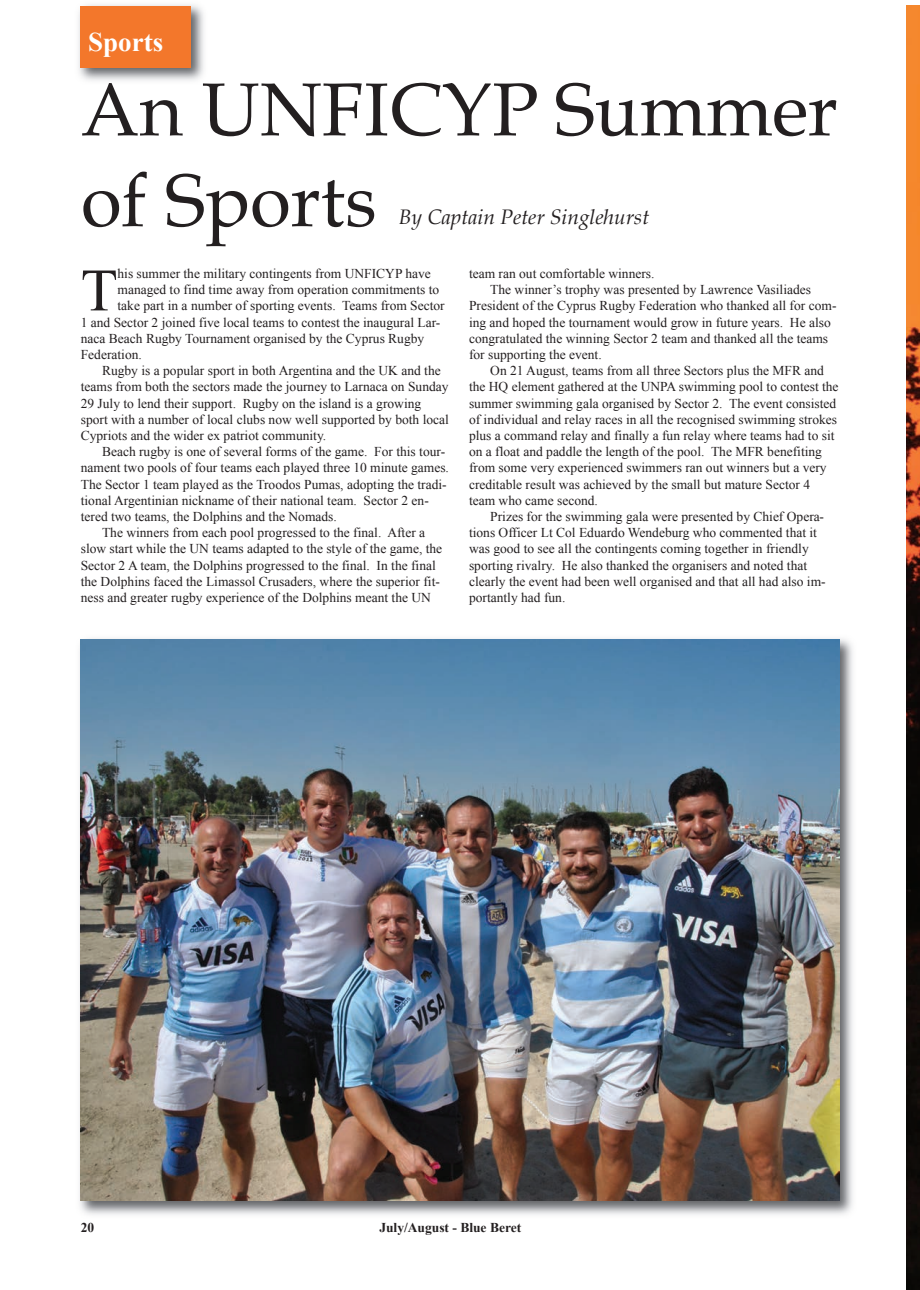
<style>
.page{position:relative;width:920px;height:1290px;background:#fff}
.page>*{position:absolute;margin:0;border:0;box-sizing:border-box;transform-origin:0 0}
.t1{font:75px/90.8px "Book Antiqua";color:#231f20}
.t2{font:60.15px "Times New Roman";color:#231f20}
.t3{font:700 27px "Times New Roman";color:#fff}
.t4{font:italic 21px "Book Antiqua";color:#231f20}
.t5{font:13.5px "Times New Roman";color:#231f20}
.t6{font:700 13.5px "Times New Roman";color:#231f20}
</style>
<div class="page">
<img style="left:906px;top:6px;width:14px;height:1284px">
<img style="left:78px;top:4px;width:126px;height:77px">
<div style="left:81px;top:6px;width:110px;height:61px;background:#f3772b"></div>
<img style="left:79px;top:638px;width:774px;height:577px">
<img style="left:81px;top:640px;width:758px;height:561px">
<h3 class="t3" style="left:88px;top:27px;width:77px">Sports</h3>
<h1 class="t1" style="left:81px;top:66px;width:758px">An UNFICYP Summer of Sports</h1>
<h3 class="t4" style="left:399px;top:204px;width:252px">By Captain Peter Singlehurst</h3>
<h2 class="t2" style="left:81px;top:257px;width:38px">T</h2>
<p class="t5" style="left:118px;top:266px;width:315px">his summer the military contingents from UNFICYP have</p>
<p class="t5" style="left:118px;top:282px;width:323px">managed to find time away from operation commitments to</p>
<p class="t5" style="left:118px;top:298px;width:329px">take part in a number of sporting events. Teams from Sector</p>
<p class="t5" style="left:81px;top:315px;width:361px">1 and Sector 2 joined five local teams to contest the inaugural Lar-</p>
<p class="t5" style="left:81px;top:331px;width:345px">naca Beach Rugby Tournament organised by the Cyprus Rugby</p>
<p class="t5" style="left:81px;top:347px;width:63px">Federation.</p>
<p class="t5" style="left:102px;top:363px;width:340px">Rugby is a popular sport in both Argentina and the UK and the</p>
<p class="t5" style="left:81px;top:379px;width:369px">teams from both the sectors made the journey to Larnaca on Sunday</p>
<p class="t5" style="left:81px;top:396px;width:342px">29 July to lend their support. Rugby on the island is a growing</p>
<p class="t5" style="left:81px;top:412px;width:370px">sport with a number of local clubs now well supported by both local</p>
<p class="t5" style="left:81px;top:428px;width:247px">Cypriots and the wider ex patriot community.</p>
<p class="t5" style="left:102px;top:444px;width:345px">Beach rugby is one of several forms of the game. For this tour-</p>
<p class="t5" style="left:81px;top:460px;width:370px">nament two pools of four teams each played three 10 minute games.</p>
<p class="t5" style="left:81px;top:477px;width:367px">The Sector 1 team played as the Troodos Pumas, adopting the tradi-</p>
<p class="t5" style="left:81px;top:493px;width:350px">tional Argentinian nickname of their national team. Sector 2 en-</p>
<p class="t5" style="left:81px;top:509px;width:258px">tered two teams, the Dolphins and the Nomads.</p>
<p class="t5" style="left:102px;top:525px;width:325px">The winners from each pool progressed to the final. After a</p>
<p class="t5" style="left:81px;top:541px;width:363px">slow start while the UN teams adapted to the style of the game, the</p>
<p class="t5" style="left:81px;top:558px;width:357px">Sector 2 A team, the Dolphins progressed to the final. In the final</p>
<p class="t5" style="left:81px;top:574px;width:361px">the Dolphins faced the Limassol Crusaders, where the superior fit-</p>
<p class="t5" style="left:81px;top:590px;width:352px">ness and greater rugby experience of the Dolphins meant the UN</p>
<p class="t5" style="left:469px;top:266px;width:187px">team ran out comfortable winners.</p>
<p class="t5" style="left:490px;top:282px;width:322px">The winner’s trophy was presented by Lawrence Vasiliades</p>
<p class="t5" style="left:469px;top:298px;width:369px">President of the Cyprus Rugby Federation who thanked all for com-</p>
<p class="t5" style="left:469px;top:315px;width:363px">ing and hoped the tournament would grow in future years. He also</p>
<p class="t5" style="left:469px;top:331px;width:361px">congratulated the winning Sector 2 team and thanked all the teams</p>
<p class="t5" style="left:469px;top:347px;width:134px">for supporting the event.</p>
<p class="t5" style="left:490px;top:363px;width:335px">On 21 August, teams from all three Sectors plus the MFR and</p>
<p class="t5" style="left:469px;top:379px;width:371px">the HQ element gathered at the UNPA swimming pool to contest the</p>
<p class="t5" style="left:469px;top:396px;width:369px">summer swimming gala organised by Sector 2. The event consisted</p>
<p class="t5" style="left:469px;top:412px;width:370px">of individual and relay races in all the recognised swimming strokes</p>
<p class="t5" style="left:469px;top:428px;width:367px">plus a command relay and finally a fun relay where teams had to sit</p>
<p class="t5" style="left:469px;top:444px;width:354px">on a float and paddle the length of the pool. The MFR benefiting</p>
<p class="t5" style="left:469px;top:460px;width:359px">from some very experienced swimmers ran out winners but a very</p>
<p class="t5" style="left:469px;top:477px;width:343px">creditable result was achieved by the small but mature Sector 4</p>
<p class="t5" style="left:469px;top:493px;width:130px">team who came second.</p>
<p class="t5" style="left:490px;top:509px;width:335px">Prizes for the swimming gala were presented by Chief Opera-</p>
<p class="t5" style="left:469px;top:525px;width:350px">tions Officer Lt Col Eduardo Wendeburg who commented that it</p>
<p class="t5" style="left:469px;top:541px;width:341px">was good to see all the contingents coming together in friendly</p>
<p class="t5" style="left:469px;top:558px;width:340px">sporting rivalry. He also thanked the organisers and noted that</p>
<p class="t5" style="left:469px;top:574px;width:358px">clearly the event had been well organised and that all had also im-</p>
<p class="t5" style="left:469px;top:590px;width:98px">portantly had fun.</p>
<p class="t6" style="left:81px;top:1219px;width:15px">20</p>
<p class="t6" style="left:379px;top:1219px;width:143px">July/August - Blue Beret</p>
</div>
